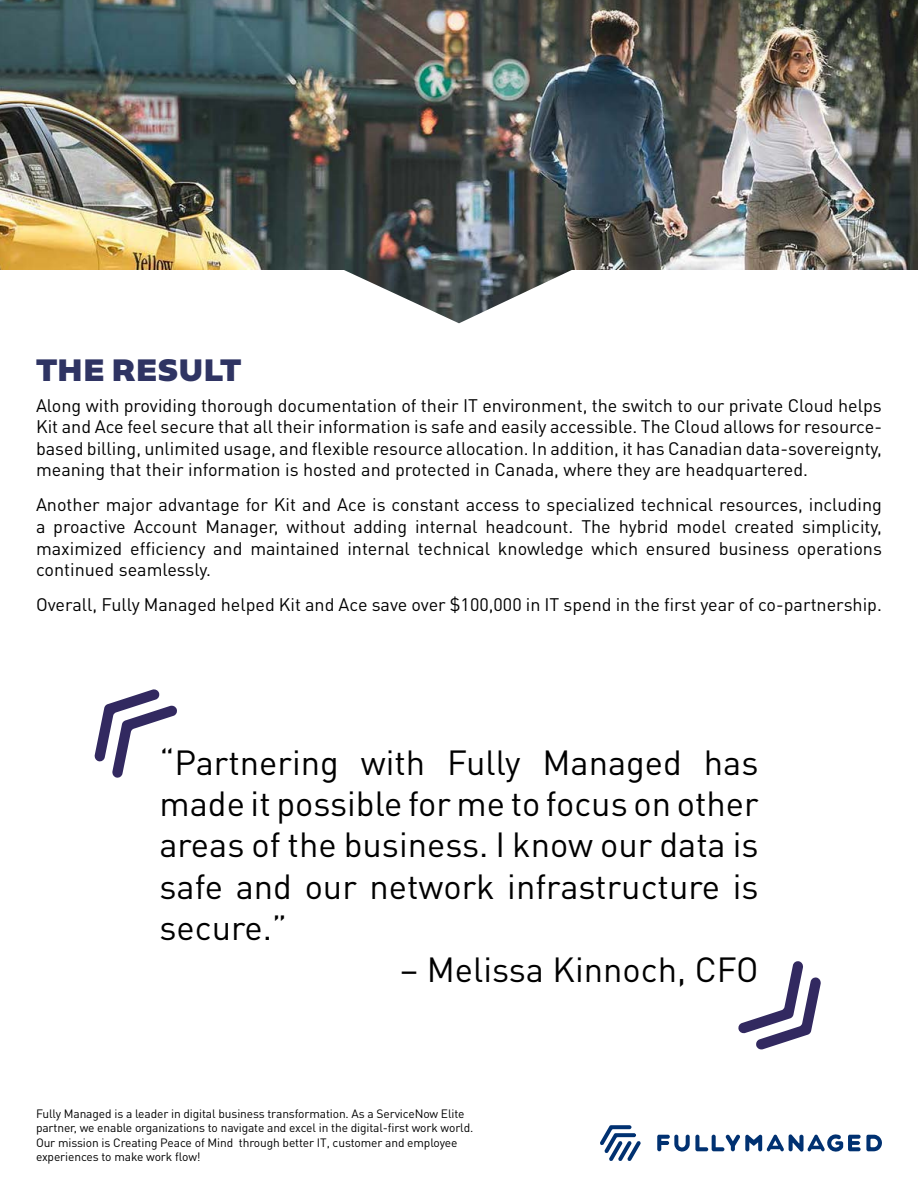
<style>
.page{position:relative;width:918px;height:1188px;background:#fff}
.page>*{position:absolute;margin:0;border:0;box-sizing:border-box;transform-origin:0 0}
.t1{font:34.5px/41.4px "DINOT";color:#000;text-align:justify}
.t2{font:900 27px "Geometrica";color:#2f3463}
.Paragraph_Style_1{font:18px/21.6px "DINOT";color:#000;text-align:justify}
.t3{font:12px/14.4px "DINOT";letter-spacing:-.01em;color:#000}
</style>
<div class="page">
<img style="left:0;top:0;width:918px;height:323px">
<svg style="left:94px;top:689px;width:83px;height:89px"></svg>
<svg style="left:738px;top:961px;width:83px;height:89px"></svg>
<svg style="left:657px;top:1134px;width:225px;height:18px"></svg>
<svg style="left:600px;top:1125px;width:41px;height:36px"></svg>
<p class="t2" style="left:36px;top:351px;width:207px">THE RESULT</p>
<p class="Paragraph_Style_1" style="left:36px;top:394px;width:848px">Along with providing thorough documentation of their IT environment, the switch to our private Cloud helps Kit and Ace feel secure that all their information is safe and easily accessible. The Cloud allows for resource&shy;based billing, unlimited usage, and flexible resource allocation. In addition, it has Canadian data-sovereignty, meaning that their information is hosted and protected in Canada, where they are headquartered.</p>
<p class="Paragraph_Style_1" style="left:36px;top:494px;width:848px">Another major advantage for Kit and Ace is constant access to specialized technical resources, including a proactive Account Manager, without adding internal headcount. The hybrid model created simplicity, maximized efficiency and maintained internal technical knowledge which ensured business operations continued seamlessly.</p>
<p class="Paragraph_Style_1" style="left:36px;top:594px;width:847px">Overall, Fully Managed helped Kit and Ace save over $100,000 in IT spend in the first year of co-partnership.</p>
<p class="t1" style="left:159px;top:741px;width:601px">“Partnering with Fully Managed has made it possible for me to focus on other areas of the business. I know our data is safe and our network infrastructure is secure.”</p>
<p class="t1" style="left:400px;top:948px;width:360px">– Melissa Kinnoch, CFO</p>
<p class="t3" style="left:36px;top:1106px;width:439px">Fully Managed is a leader in digital business transformation. As a ServiceNow Elite partner, we enable organizations to navigate and excel in the digital-first work world.<br>Our mission is Creating Peace of Mind through better IT, customer and employee experiences to make work flow!</p>
</div>
